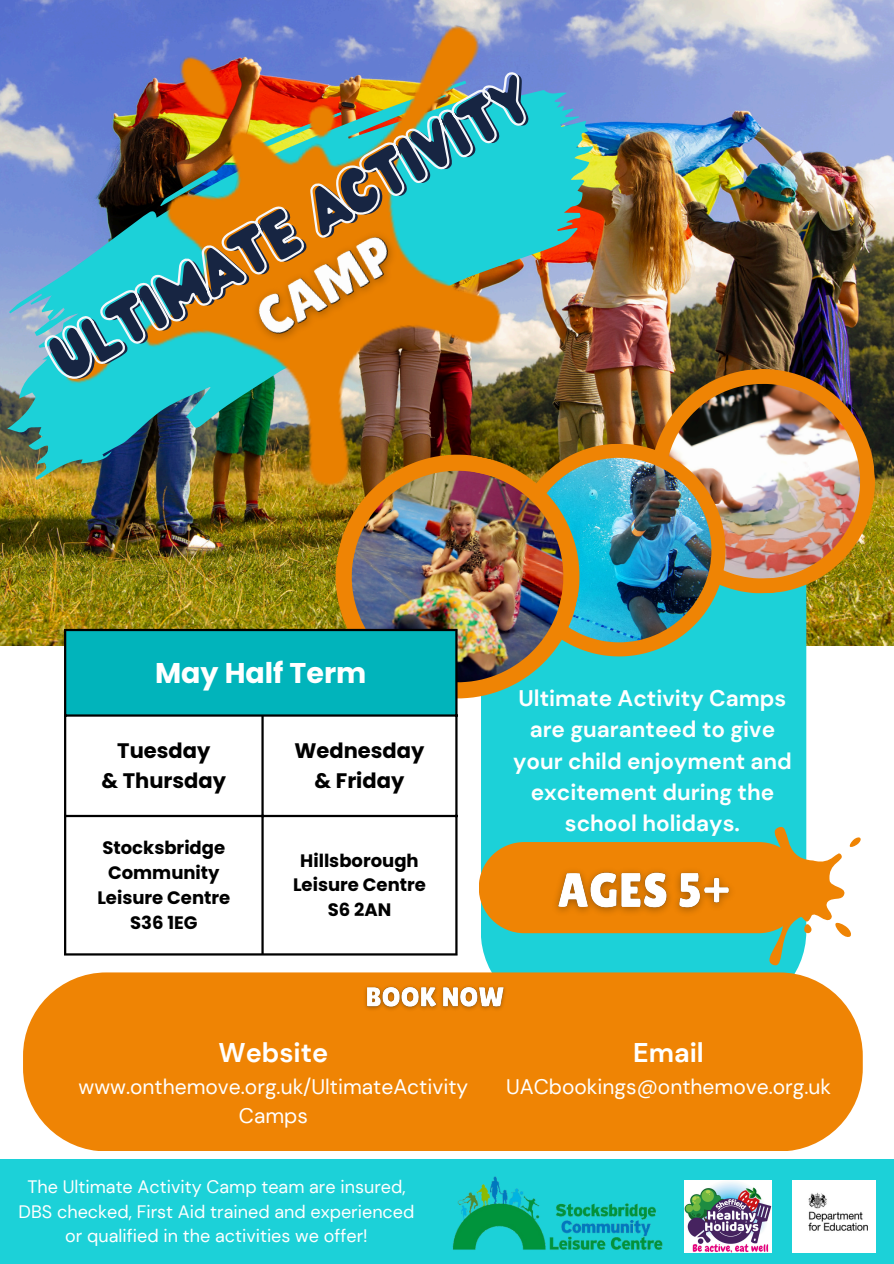
<style>
.page{position:relative;width:894px;height:1264px;background:#fff}
.page>*{position:absolute;margin:0;border:0;box-sizing:border-box;transform-origin:0 0}
.t1{font:700 28.5px "Poppins";color:#fff}
.t2{font:700 27px "DM Sans";color:#fff}
.t3{font:700 22.5px/31.2px "DM Sans";color:#fff;text-align:center}
.t4{font:21px/29.2px "DM Sans";color:#fff;text-align:center}
.t5{font:700 21px "Poppins";color:#000}
.t6{font:18px/24.8px "DM Sans";color:#fff;text-align:center}
.t7{font:700 18px/24.8px "Poppins";color:#000;text-align:center}
</style>
<div class="page">
<img style="left:0;top:0;width:893px;height:645px">
<div style="left:480px;top:492px;width:326px;height:522px;background:#1cd1d8;border-radius:83px"></div>
<div style="left:478px;top:842px;width:326px;height:91px;background:#ef8404;border-radius:46px"></div>
<img style="left:701px;top:369px;width:173px;height:224px">
<img style="left:701px;top:384px;width:158px;height:194px">
<svg style="left:579px;top:444px;width:146px;height:212px"></svg>
<img style="left:579px;top:458px;width:132px;height:184px">
<svg style="left:335px;top:594px;width:244px;height:104px"></svg>
<img style="left:351px;top:594px;width:212px;height:88px">
<svg style="left:720px;top:803px;width:141px;height:174px"></svg>
<div style="left:23px;top:972px;width:839px;height:179px;background:#ef8404;border-radius:83px"></div>
<div style="left:0;top:1158px;width:893px;height:105px;background:#1cd1d8"></div>
<img style="left:792px;top:1180px;width:83px;height:72px">
<img style="left:684px;top:1180px;width:87px;height:72px">
<img style="left:0;top:0;width:701px;height:594px">
<img style="left:3px;top:6px;width:539px;height:382px">
<img style="left:222px;top:209px;width:208px;height:156px">
<img style="left:452px;top:1176px;width:211px;height:74px">
<div style="left:65px;top:629px;width:391px;height:86px;background:#01b4bb"></div>
<svg style="left:66px;top:716px;width:389px;height:98px"></svg>
<hr style="left:64px;top:631px;width:2px;height:322px;background:#000">
<hr style="left:261px;top:716px;width:2px;height:237px;background:#000">
<hr style="left:455px;top:631px;width:2px;height:322px;background:#000">
<hr style="left:64px;top:629px;width:393px;height:2px;background:#000">
<hr style="left:64px;top:714px;width:393px;height:2px;background:#000">
<hr style="left:64px;top:814px;width:393px;height:3px;background:#000">
<hr style="left:64px;top:953px;width:393px;height:2px;background:#000">
<img style="left:555px;top:860px;width:187px;height:62px">
<img style="left:365px;top:986px;width:140px;height:24px">
<p class="t1" style="left:155px;top:653px;width:213px">May Half Term</p>
<p class="t5" style="left:117px;top:736px;width:94px">Tuesday</p>
<p class="t5" style="left:102px;top:765px;width:126px">&amp; Thursday</p>
<p class="t7" style="left:97px;top:835px;width:134px">Stocksbridge<br>Community<br>Leisure Centre<br>S36 1EG</p>
<p class="t5" style="left:294px;top:736px;width:131px">Wednesday</p>
<p class="t5" style="left:314px;top:765px;width:91px">&amp; Friday</p>
<p class="t7" style="left:293px;top:848px;width:134px">Hillsborough<br>Leisure Centre</p>
<p class="t7" style="left:327px;top:897px;width:65px">S6 2AN</p>
<h4 class="t3" style="left:513px;top:683px;width:280px">Ultimate Activity Camps are guaranteed to give your child enjoyment and excitement during the school holidays.</h4>
<h4 class="t2" style="left:218px;top:1035px;width:111px">Website</h4>
<h4 class="t4" style="left:78px;top:1072px;width:391px">www.onthemove.org.uk/UltimateActivity<br>Camps</h4>
<p class="t6" style="left:19px;top:1174px;width:397px">The Ultimate Activity Camp team are insured,<br>DBS checked, First Aid trained and experienced or qualified in the activities we offer!</p>
<p class="t2" style="left:633px;top:1035px;width:72px">Email</p>
<p class="t4" style="left:506px;top:1072px;width:326px">UACbookings@onthemove.org.uk</p>
</div>
